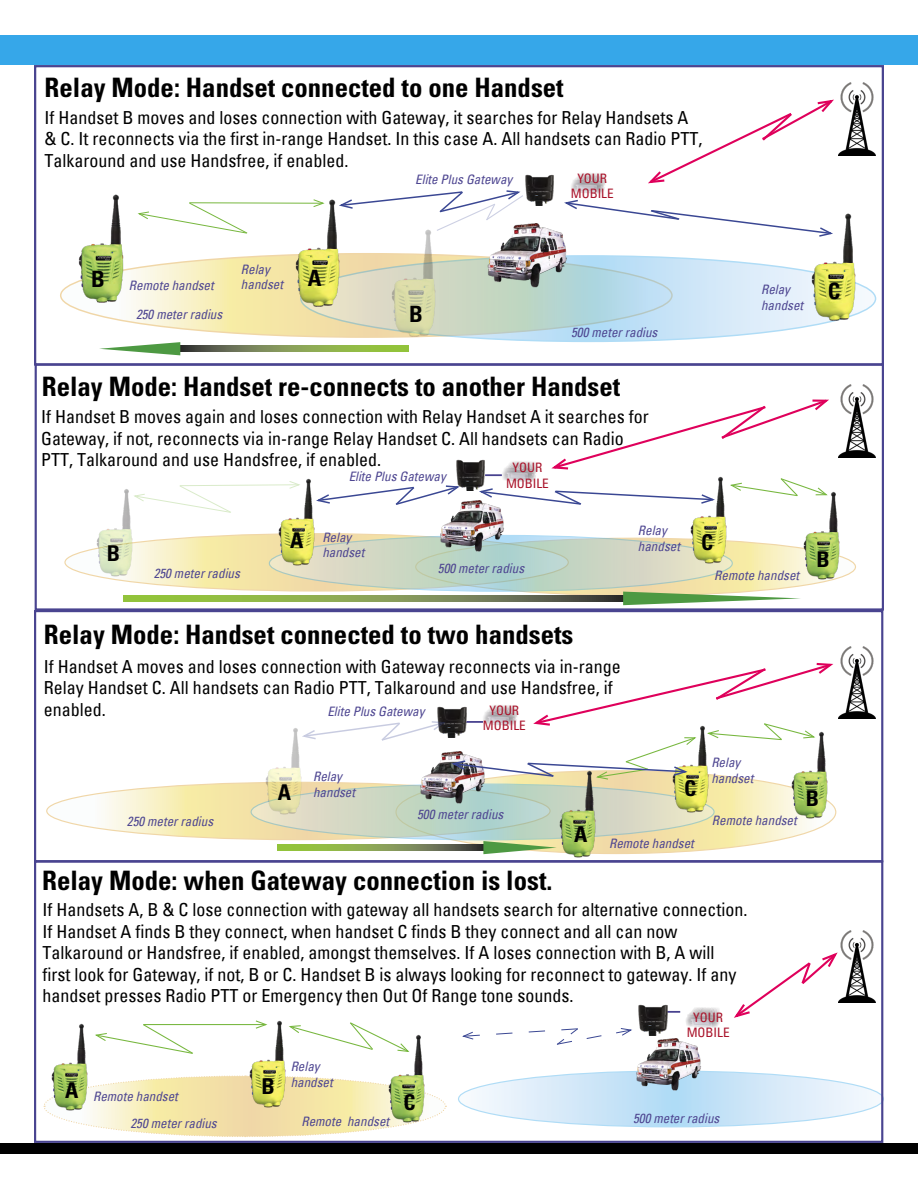
<style>
.page{position:relative;width:918px;height:1188px;background:#fff}
.page>*{position:absolute;margin:0;border:0;box-sizing:border-box;transform-origin:0 0}
.t1{font:700 condensed 26.85px "Univers LT Std";color:#000}
.t2{font:700 condensed 22.5px "Univers LT Std";color:#000}
.t3{font:700 condensed 21.75px "Univers LT Std";color:#000}
.t4{font:condensed 18px/21.6px "Univers";color:#000}
.t5{font:italic condensed 13.05px/15.6px "Univers";color:#4e4691}
.t6{font:condensed 13.05px/15.6px "Univers";color:#a9132a;text-align:center}
</style>
<div class="page">
<div style="left:0;top:35px;width:918px;height:30px;background:#36a7e9"></div>
<svg style="left:416px;top:538px;width:439px;height:58px;background:#f3e8b4"></svg>
<svg style="left:65px;top:534px;width:503px;height:57px;background:#f4e8b6"></svg>
<svg style="left:43px;top:1075px;width:404px;height:62px"></svg>
<svg style="left:459px;top:1071px;width:424px;height:56px;background:#d0e7f8"></svg>
<img style="left:668px;top:1007px;width:53px;height:21px">
<img style="left:638px;top:1005px;width:30px;height:30px">
<svg style="left:462px;top:1028px;width:170px;height:17px"></svg>
<img style="left:840px;top:930px;width:35px;height:73px">
<img style="left:246px;top:1020px;width:43px;height:89px">
<img style="left:49px;top:1023px;width:43px;height:88px">
<img style="left:386px;top:1034px;width:43px;height:88px">
<svg style="left:269px;top:535px;width:463px;height:56px;background:#c7d6c6"></svg>
<img style="left:486px;top:461px;width:52px;height:21px">
<img style="left:456px;top:460px;width:30px;height:31px">
<svg style="left:136px;top:484px;width:139px;height:29px"></svg>
<img style="left:839px;top:385px;width:36px;height:72px">
<img style="left:275px;top:478px;width:43px;height:90px">
<img style="left:93px;top:489px;width:43px;height:88px">
<img style="left:687px;top:476px;width:43px;height:90px">
<img style="left:801px;top:491px;width:43px;height:88px">
<svg style="left:124px;top:595px;width:499px;height:7px;background:#7c944c"></svg>
<svg style="left:623px;top:592px;width:177px;height:13px"></svg>
<svg style="left:396px;top:771px;width:440px;height:83px;background:#f4e8b6"></svg>
<svg style="left:47px;top:782px;width:503px;height:58px;background:#f5eabe"></svg>
<svg style="left:251px;top:784px;width:463px;height:56px;background:#c7d6c6"></svg>
<img style="left:420px;top:780px;width:65px;height:24px">
<svg style="left:477px;top:487px;width:240px;height:19px"></svg>
<img style="left:839px;top:646px;width:36px;height:73px">
<img style="left:262px;top:728px;width:43px;height:88px">
<img style="left:669px;top:780px;width:43px;height:34px">
<img style="left:789px;top:780px;width:43px;height:39px">
<svg style="left:278px;top:845px;width:205px;height:6px"></svg>
<svg style="left:483px;top:841px;width:73px;height:13px"></svg>
<img style="left:556px;top:780px;width:44px;height:78px">
<div style="left:34px;top:860px;width:849px;height:283px;border:2px solid #494490"></div>
<div style="left:34px;top:610px;width:849px;height:252px;border:2px solid #494490"></div>
<svg style="left:551px;top:399px;width:278px;height:71px"></svg>
<svg style="left:734px;top:952px;width:106px;height:66px"></svg>
<svg style="left:300px;top:662px;width:533px;height:118px"></svg>
<svg style="left:728px;top:477px;width:101px;height:20px"></svg>
<svg style="left:314px;top:485px;width:148px;height:22px"></svg>
<svg style="left:287px;top:1021px;width:124px;height:32px"></svg>
<hr style="left:143px;top:1024px;width:123px;height:1px;background:#77b73e">
<svg style="left:255px;top:1020px;width:14px;height:10px"></svg>
<svg style="left:95px;top:1024px;width:99px;height:30px"></svg>
<svg style="left:61px;top:254px;width:611px;height:83px;background:#f5ebbc"></svg>
<svg style="left:301px;top:256px;width:575px;height:85px;background:#c8dfe3"></svg>
<img style="left:486px;top:223px;width:81px;height:65px">
<img style="left:291px;top:199px;width:54px;height:110px">
<img style="left:75px;top:194px;width:53px;height:109px">
<img style="left:806px;top:213px;width:54px;height:110px">
<img style="left:387px;top:232px;width:53px;height:106px">
<svg style="left:180px;top:346px;width:228px;height:6px"></svg>
<svg style="left:99px;top:342px;width:81px;height:13px"></svg>
<div style="left:34px;top:65px;width:850px;height:301px;border:2px solid #494490"></div>
<svg style="left:137px;top:199px;width:189px;height:35px"></svg>
<svg style="left:562px;top:203px;width:273px;height:35px"></svg>
<svg style="left:648px;top:99px;width:186px;height:85px"></svg>
<svg style="left:337px;top:190px;width:187px;height:42px"></svg>
<img style="left:839px;top:83px;width:36px;height:72px">
<img style="left:564px;top:173px;width:43px;height:30px">
<img style="left:525px;top:174px;width:29px;height:31px">
<img style="left:439px;top:500px;width:66px;height:53px">
<img style="left:636px;top:1039px;width:65px;height:52px">
<div style="left:0;top:1143px;width:918px;height:11px;background:#000"></div>
<h1 class="t1" style="left:45px;top:71px;width:521px">Relay Mode: Handset connected to one Handset</h1>
<p class="t4" style="left:45px;top:106px;width:659px">If Handset B moves and loses connection with Gateway, it searches for Relay Handsets A &amp; C. It reconnects via the first in-range Handset. In this case A. All handsets can Radio PTT,<br>Talkaround and use Handsfree, if enabled.</p>
<p class="t6" style="left:571px;top:170px;width:44px">YOUR<br>MOBILE</p>
<p class="t5" style="left:415px;top:171px;width:99px">Elite Plus Gateway</p>
<p class="t2" style="left:91px;top:266px;width:15px">B</p>
<p class="t5" style="left:241px;top:261px;width:44px">Relay handset</p>
<p class="t2" style="left:308px;top:264px;width:15px">A</p>
<p class="t5" style="left:129px;top:277px;width:86px">Remote handset</p>
<p class="t5" style="left:761px;top:282px;width:44px">Relay handset</p>
<p class="t2" style="left:409px;top:300px;width:15px">B</p>
<p class="t5" style="left:136px;top:306px;width:88px">250 meter radius</p>
<p class="t5" style="left:571px;top:324px;width:88px">500 meter radius</p>
<p class="t2" style="left:828px;top:277px;width:14px">C</p>
<h1 class="t1" style="left:42px;top:370px;width:580px">Relay Mode: Handset re-connects to another Handset</h1>
<p class="t4" style="left:41px;top:406px;width:609px">If Handset B moves again and loses connection with Relay Handset A it searches for<br>Gateway, if not, reconnects via in-range Relay Handset C. All handsets can Radio<br>PTT, Talkaround and use Handsfree, if enabled.</p>
<p class="t6" style="left:506px;top:460px;width:44px">YOUR<br>MOBILE</p>
<p class="t5" style="left:349px;top:468px;width:99px">Elite Plus Gateway</p>
<p class="t3" style="left:107px;top:540px;width:15px">B</p>
<p class="t5" style="left:638px;top:522px;width:44px">Relay handset</p>
<p class="t5" style="left:322px;top:529px;width:44px">Relay handset</p>
<p class="t3" style="left:290px;top:526px;width:15px">A</p>
<p class="t3" style="left:701px;top:529px;width:14px">C</p>
<p class="t5" style="left:438px;top:560px;width:88px">500 meter radius</p>
<p class="t5" style="left:154px;top:565px;width:88px">250 meter radius</p>
<p class="t5" style="left:714px;top:567px;width:86px">Remote handset</p>
<p class="t3" style="left:816px;top:546px;width:15px">B</p>
<h1 class="t1" style="left:44px;top:618px;width:531px">Relay Mode: Handset connected to two handsets</h1>
<p class="t4" style="left:44px;top:655px;width:578px">If Handset A moves and loses connection with Gateway reconnects via in-range<br>Relay Handset C. All handsets can Radio PTT, Talkaround and use Handsfree, if enabled.</p>
<p class="t6" style="left:483px;top:702px;width:44px">YOUR<br>MOBILE</p>
<p class="t5" style="left:327px;top:704px;width:99px">Elite Plus Gateway</p>
<p class="t5" style="left:711px;top:754px;width:44px">Relay handset</p>
<p class="t5" style="left:313px;top:768px;width:44px">Relay handset</p>
<p class="t3" style="left:684px;top:775px;width:14px">C</p>
<p class="t3" style="left:278px;top:779px;width:15px">A</p>
<p class="t3" style="left:806px;top:785px;width:15px">B</p>
<p class="t5" style="left:417px;top:806px;width:88px">500 meter radius</p>
<p class="t5" style="left:127px;top:813px;width:88px">250 meter radius</p>
<p class="t5" style="left:712px;top:813px;width:86px">Remote handset</p>
<p class="t3" style="left:574px;top:821px;width:15px">A</p>
<p class="t5" style="left:609px;top:835px;width:86px">Remote handset</p>
<h1 class="t1" style="left:42px;top:864px;width:512px">Relay Mode: when Gateway connection is lost.</h1>
<p class="t4" style="left:43px;top:898px;width:706px">If Handsets A, B &amp; C lose connection with gateway all handsets search for alternative connection.<br>If Handset A finds B they connect, when handset C finds B they connect and all can now Talkaround or Handsfree, if enabled, amongst themselves. If A loses connection with B, A will<br>first look for Gateway, if not, B or C. Handset B is always looking for reconnect to gateway. If any handset presses Radio PTT or Emergency then Out Of Range tone sounds.</p>
<p class="t3" style="left:65px;top:1077px;width:15px">A</p>
<p class="t5" style="left:93px;top:1089px;width:86px">Remote handset</p>
<p class="t5" style="left:131px;top:1115px;width:88px">250 meter radius</p>
<p class="t3" style="left:262px;top:1073px;width:15px">B</p>
<p class="t5" style="left:291px;top:1059px;width:44px">Relay handset</p>
<p class="t5" style="left:301px;top:1113px;width:89px">Remote handset</p>
<p class="t3" style="left:404px;top:1089px;width:14px">C</p>
<p class="t6" style="left:687px;top:1009px;width:44px">YOUR<br>MOBILE</p>
<p class="t5" style="left:633px;top:1110px;width:88px">500 meter radius</p>
</div>
